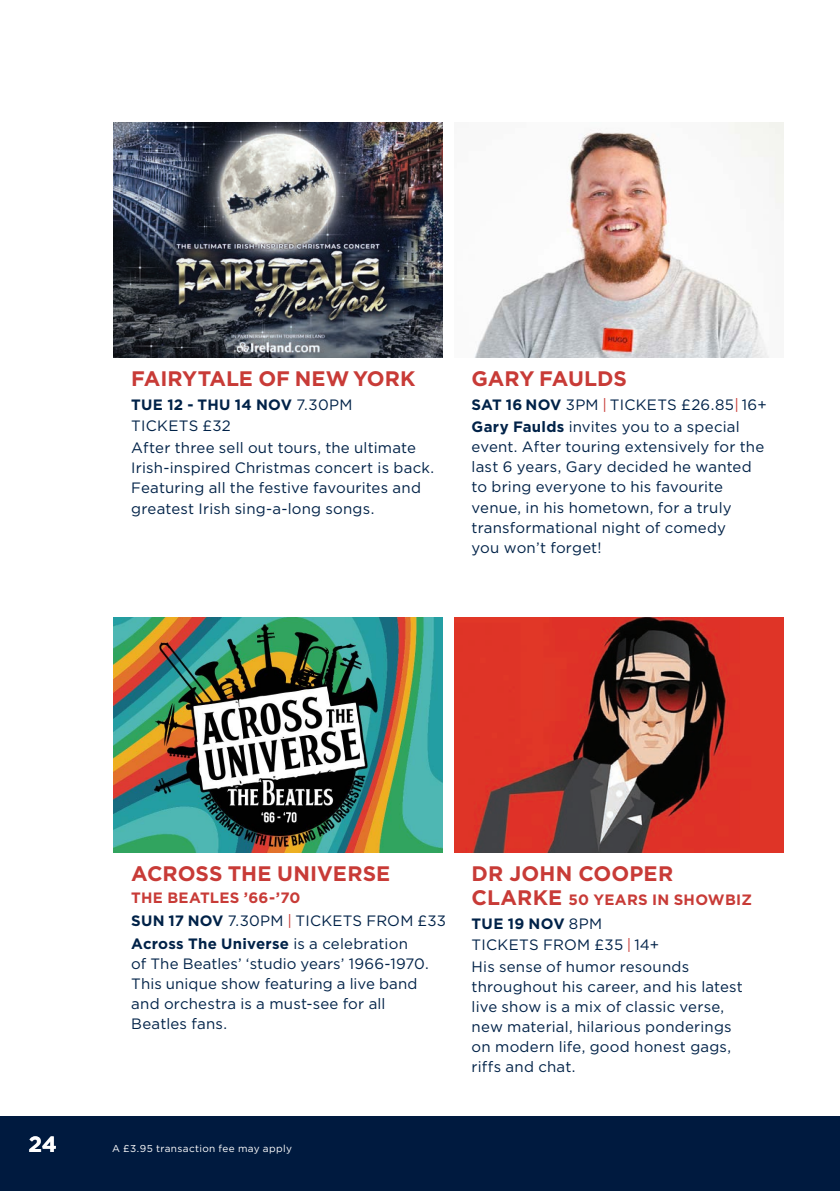
<style>
.page{position:relative;width:840px;height:1191px;background:#fff}
.page>*{position:absolute;margin:0;border:0;box-sizing:border-box;transform-origin:0 0}
.t1{font:700 22px "Gotham";color:#fff}
.Body_Copy__Regular{font:700 21px "Gotham";color:#c83b37}
.Body_Copy__Regular-2{font:15px/20px "Gotham";letter-spacing:.01em;color:#002248}
.Body_Copy__Regular-3{font:700 15px "Gotham";letter-spacing:.02em;color:#c83b37}
.t2{font:10px "Gotham";letter-spacing:.04em;color:#fff}
.s1{font-weight:700}
.s2{color:#c83b37}
.s3{font-size:21px}
</style>
<div class="page">
<img style="left:114px;top:123px;width:328px;height:234px">
<img style="left:114px;top:617px;width:328px;height:235px">
<img style="left:474px;top:123px;width:308px;height:235px">
<img style="left:454px;top:617px;width:328px;height:235px">
<div style="left:0;top:1116px;width:839px;height:75px;background:#001a3f"></div>
<hr style="left:839px;top:1116px;width:1px;height:75px;background:#001a3f">
<p class="Body_Copy__Regular" style="left:131px;top:364px;width:285px">FAIRYTALE OF NEW YORK</p>
<p class="Body_Copy__Regular-2" style="left:131px;top:393px;width:223px;line-height:21px"><span class="s1">TUE 12 - THU 14 NOV</span> 7.30PM<br>TICKETS £32</p>
<p class="Body_Copy__Regular-2" style="left:131px;top:438px;width:304px">After three sell out tours, the ultimate Irish-inspired Christmas concert is back.<br>Featuring all the festive favourites and greatest Irish sing-a-long songs.</p>
<p class="Body_Copy__Regular" style="left:471px;top:364px;width:157px">GARY FAULDS</p>
<p class="Body_Copy__Regular-2" style="left:471px;top:394px;width:296px"><span class="s1">SAT 16 NOV</span> 3PM <span class="s2">|</span> TICKETS £26.85<span class="s2">|</span> 16+</p>
<p class="Body_Copy__Regular-2" style="left:471px;top:417px;width:294px"><span class="s1">Gary Faulds</span> invites you to a special event. After touring extensively for the last 6 years, Gary decided he wanted to bring everyone to his favourite venue, in his hometown, for a truly transformational night of comedy<br>you won’t forget!</p>
<p class="Body_Copy__Regular" style="left:131px;top:859px;width:260px">ACROSS THE UNIVERSE</p>
<p class="Body_Copy__Regular-3" style="left:131px;top:887px;width:171px">THE BEATLES ’66-’70</p>
<p class="Body_Copy__Regular-2" style="left:131px;top:910px;width:316px"><span class="s1">SUN 17 NOV</span> 7.30PM <span class="s2">|</span> TICKETS FROM £33</p>
<p class="Body_Copy__Regular-2" style="left:131px;top:933px;width:299px"><span class="s1">Across The Universe</span> is a celebration<br>of The Beatles’ ‘studio years’ 1966-1970.<br>This unique show featuring a live band and orchestra is a must-see for all Beatles fans.</p>
<p class="t1" style="left:28px;top:1129px;width:30px">24</p>
<p class="t2" style="left:112px;top:1142px;width:181px">A £3.95 transaction fee may apply</p>
<p class="Body_Copy__Regular" style="left:471px;top:859px;width:203px">DR JOHN COOPER</p>
<p class="Body_Copy__Regular-3" style="left:471px;top:889px;width:282px"><span class="s3">CLARKE</span> 50 YEARS IN SHOWBIZ</p>
<p class="Body_Copy__Regular-2" style="left:471px;top:912px;width:189px;line-height:21px"><span class="s1">TUE 19 NOV</span> 8PM<br>TICKETS FROM £35 <span class="s2">|</span> 14+</p>
<p class="Body_Copy__Regular-2" style="left:471px;top:956px;width:273px">His sense of humor resounds throughout his career, and his latest live show is a mix of classic verse, new material, hilarious ponderings on modern life, good honest gags, riffs and chat.</p>
</div>
